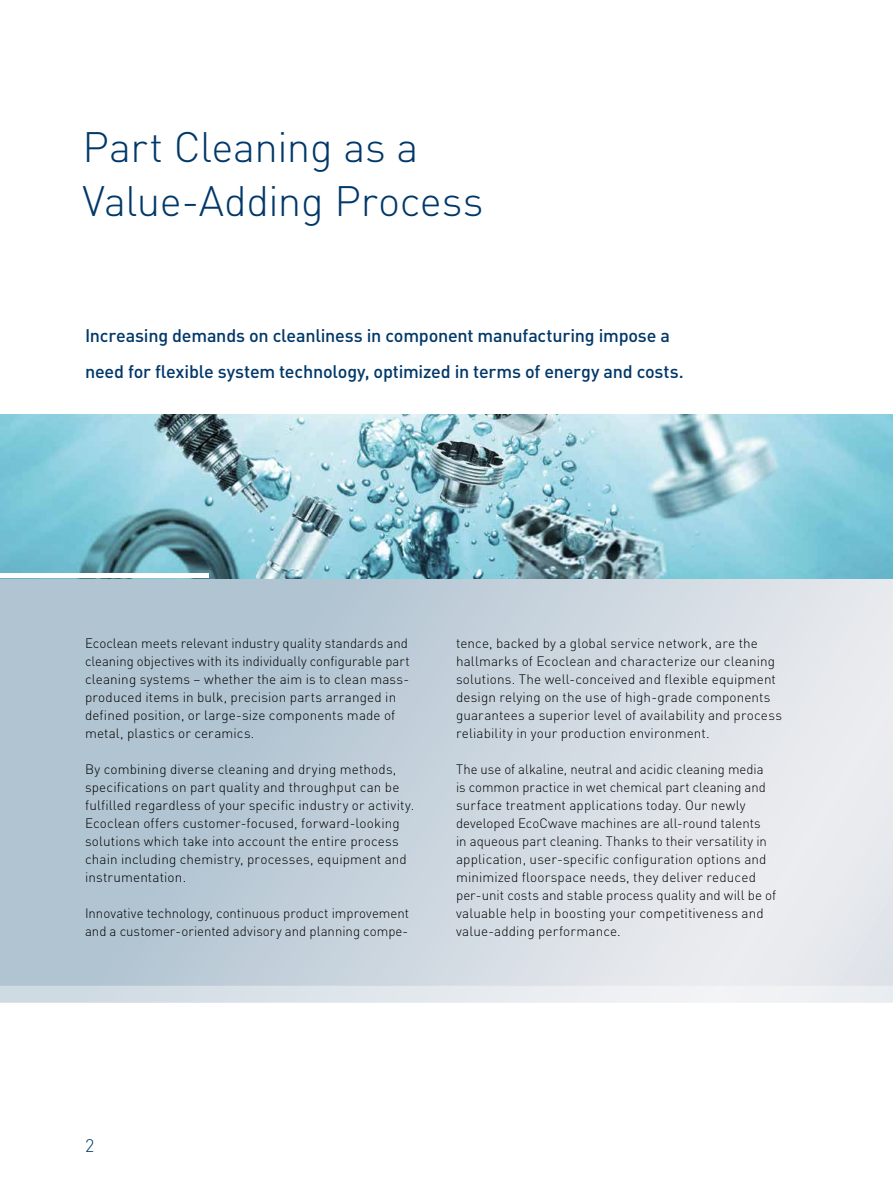
<style>
.page{position:relative;width:893px;height:1191px;background:#fff}
.page>*{position:absolute;margin:0;border:0;box-sizing:border-box;transform-origin:0 0}
.t1{font:300 42px/54px "DIN Pro";letter-spacing:-.01em;color:#003869}
.t2{font:500 18px/36px "DIN Pro";letter-spacing:-.015em;color:#003869}
.t3{font:300 18px "DIN Pro";color:#003869}
.t4{font:300 13.5px/18px "DIN Pro";letter-spacing:.01em;color:#000}
</style>
<div class="page">
<div style="left:0;top:522px;width:893px;height:562px;background:linear-gradient(to right,#a7bdcc,#ececf0)"></div>
<svg style="left:0;top:985px;width:893px;height:17px"></svg>
<svg style="left:0;top:1002px;width:893px;height:82px"></svg>
<img style="left:0;top:414px;width:893px;height:164px">
<div style="left:0;top:573px;width:209px;height:5px;background:#fff"></div>
<h1 class="t1" style="left:82px;top:116px;width:402px">Part Cleaning as a<br>Value-Adding Process</h1>
<h2 class="t2" style="left:85px;top:316px;width:600px">Increasing demands on cleanliness in component manufacturing impose a need for flexible system technology, optimized in terms of energy and costs.</h2>
<p class="t4" style="left:85px;top:633px;width:326px">Ecoclean meets relevant industry quality standards and cleaning objectives with its individually configurable part cleaning systems – whether the aim is to clean mass&shy;produced items in bulk, precision parts arranged in defined position, or large-size components made of metal, plastics or ceramics.</p>
<p class="t4" style="left:85px;top:759px;width:331px">By combining diverse cleaning and drying methods, specifications on part quality and throughput can be fulfilled regardless of your specific industry or activity.<br>Ecoclean offers customer-focused, forward-looking solutions which take into account the entire process chain including chemistry, processes, equipment and instrumentation.</p>
<p class="t4" style="left:85px;top:903px;width:325px">Innovative technology, continuous product improvement and a customer-oriented advisory and planning compe-</p>
<p class="t4" style="left:456px;top:633px;width:327px">tence, backed by a global service network, are the hallmarks of Ecoclean and characterize our cleaning solutions. The well-conceived and flexible equipment design relying on the use of high-grade components guarantees a superior level of availability and process reliability in your production environment.</p>
<p class="t4" style="left:456px;top:759px;width:322px">The use of alkaline, neutral and acidic cleaning media is common practice in wet chemical part cleaning and surface treatment applications today. Our newly developed EcoCwave machines are all-round talents<br>in aqueous part cleaning. Thanks to their versatility in application, user-specific configuration options and minimized floorspace needs, they deliver reduced per-unit costs and stable process quality and will be of valuable help in boosting your competitiveness and value-adding performance.</p>
<h2 class="t3" style="left:85px;top:1132px;width:11px">2</h2>
</div>
